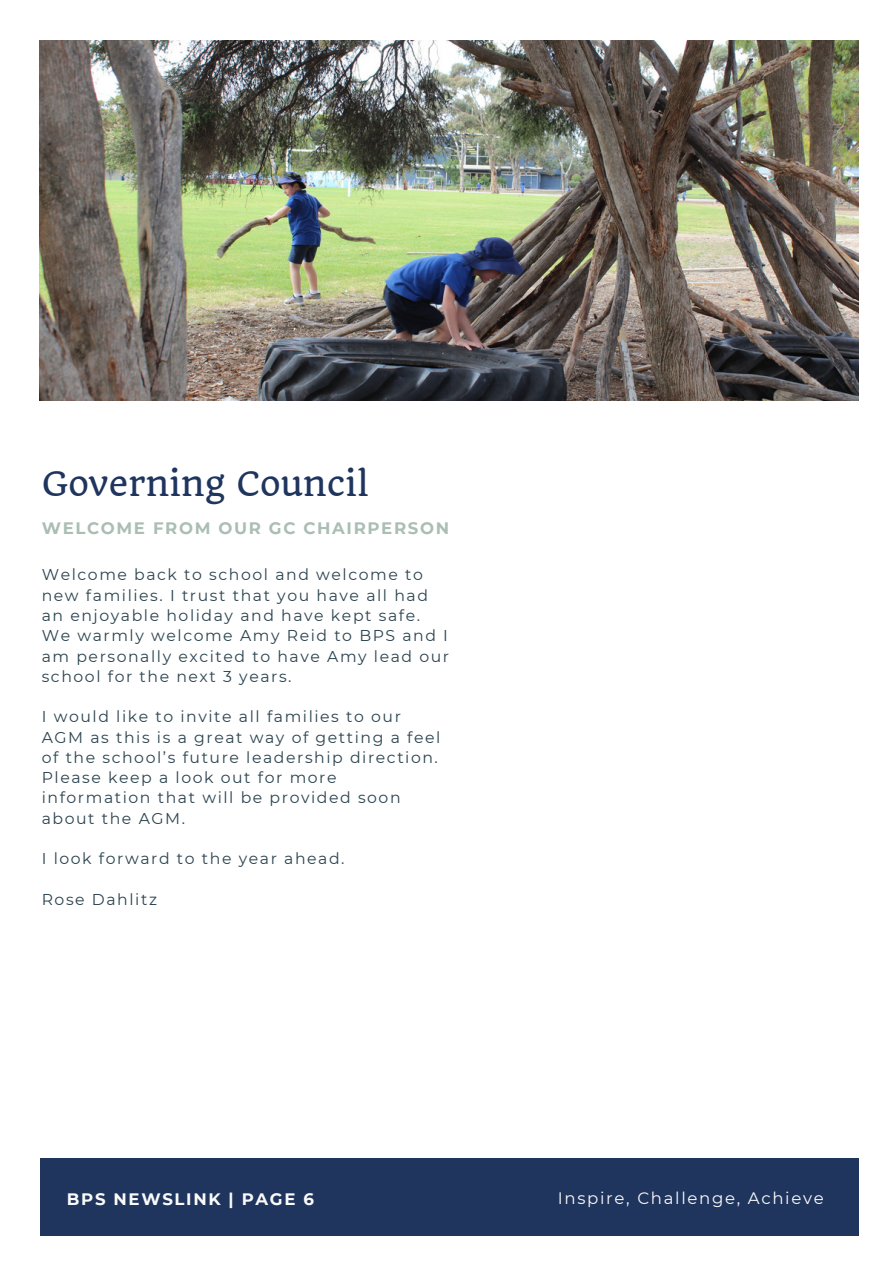
<style>
.page{position:relative;width:894px;height:1264px;background:#fff}
.page>*{position:absolute;margin:0;border:0;box-sizing:border-box;transform-origin:0 0}
.t1{font:33.15px "Quando";color:#1f355e}
.t2{font:700 16.5px "Montserrat";letter-spacing:.1em;color:#aabeb3}
.t3{font:16.5px "Montserrat";letter-spacing:.1em;color:#fafafa}
.t4{font:700 16.5px "Montserrat";letter-spacing:.1em;color:#fafafa}
.t5{font:15.6px/20.2px "Montserrat";letter-spacing:.1em;color:#2c4450}
</style>
<div class="page">
<div style="left:40px;top:1158px;width:818px;height:78px;background:#1f355e"></div>
<img style="left:40px;top:40px;width:818px;height:361px">
<p class="t1" style="left:42px;top:463px;width:328px">Governing Council</p>
<p class="t2" style="left:42px;top:518px;width:409px">WELCOME FROM OUR GC CHAIRPERSON</p>
<p class="t5" style="left:42px;top:564px;width:387px">Welcome back to school and welcome to new families. I trust that you have all had</p>
<p class="t5" style="left:42px;top:605px;width:380px">an enjoyable holiday and have kept safe.</p>
<p class="t5" style="left:42px;top:625px;width:409px;text-align:justify">We warmly welcome Amy Reid to BPS and I am personally excited to have Amy lead our school for the next 3 years.</p>
<p class="t5" style="left:42px;top:706px;width:360px">I would like to invite all families to our</p>
<p class="t5" style="left:42px;top:727px;width:400px">AGM as this is a great way of getting a feel of the school’s future leadership direction.<br>Please keep a look out for more</p>
<p class="t5" style="left:42px;top:787px;width:360px">information that will be provided soon</p>
<p class="t5" style="left:42px;top:808px;width:145px">about the AGM.</p>
<p class="t5" style="left:42px;top:848px;width:304px">I look forward to the year ahead.</p>
<p class="t5" style="left:42px;top:889px;width:117px">Rose Dahlitz</p>
<p class="t4" style="left:67px;top:1188px;width:248px">BPS NEWSLINK | PAGE 6</p>
<p class="t3" style="left:557px;top:1188px;width:267px">Inspire, Challenge, Achieve</p>
</div>
